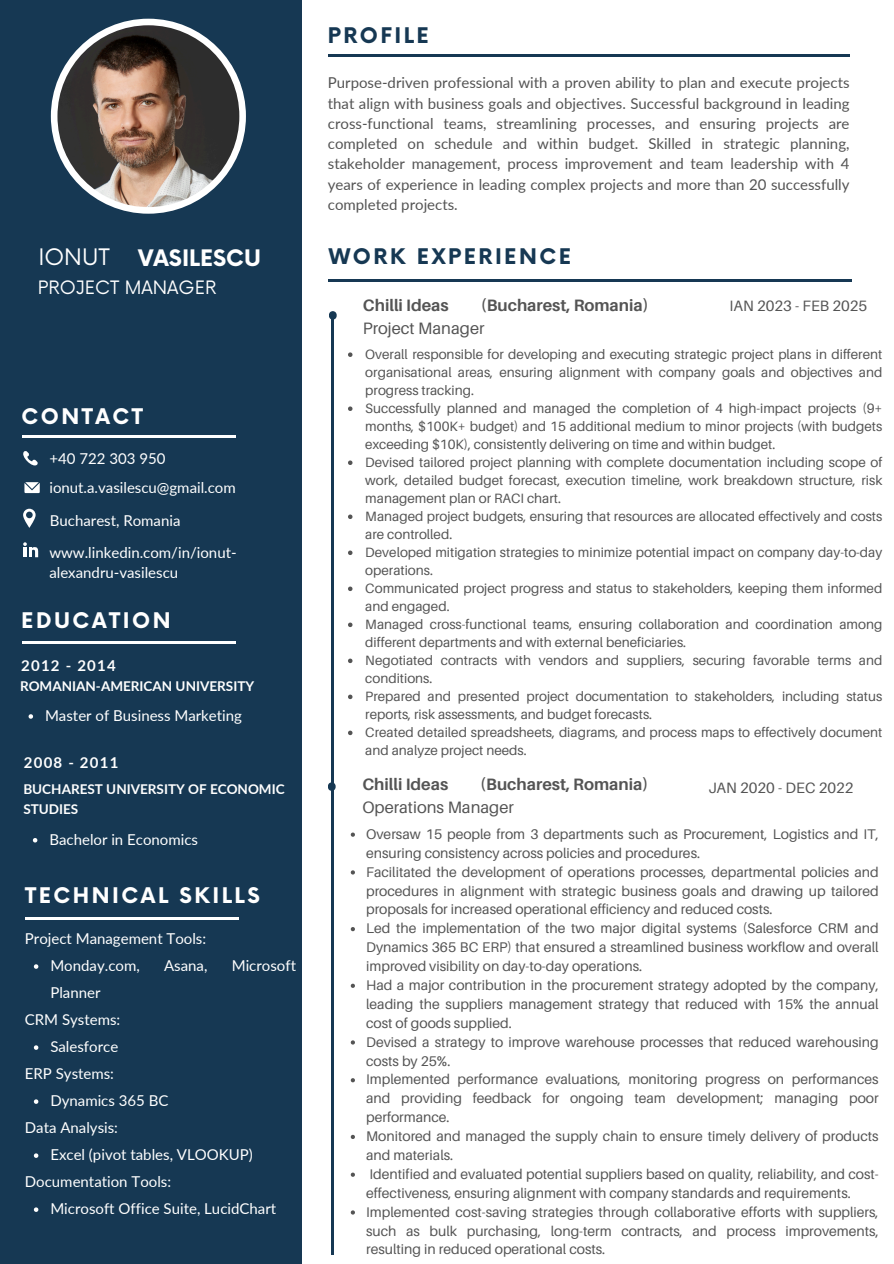
<style>
.page{position:relative;width:894px;height:1264px;background:#fff}
.page>*{position:absolute;margin:0;border:0;box-sizing:border-box;transform-origin:0 0}
.t1{font:700 22.2px "Now";color:#fff}
.t2{font:22.2px "Now";color:#fff}
.t3{font:700 21px "Now";letter-spacing:.12em;color:#fff}
.t4{font:700 21px "Now";letter-spacing:.12em;color:#163853}
.t5{font:18px "Now";color:#fff}
.t6{font:700 16.5px "Aileron";color:#545454}
.t7{font:16.5px "Aileron";color:#545454}
.t8{font:15px/20.2px "Lato";color:#545454;text-align:justify}
.t9{font:15px/20.2px "Lato";color:#fff}
.t10{font:15px "Aileron";color:#545454}
.t11{font:700 15px "Lato";letter-spacing:.08em;color:#fff}
.t12{font:13.95px/18.9px "Aileron";color:#545454;text-align:justify}
.t13{font:13.5px/18px "Aileron";color:#545454}
.t14{font:700 13.5px/20.2px "Lato";color:#fff}
</style>
<div class="page">
<div style="left:0;top:0;width:302px;height:1263px;background:#163853"></div>
<div style="left:51px;top:19px;width:195px;height:195px;background:#fff;border-radius:50%"></div>
<img style="left:57px;top:25px;width:182px;height:182px;border-radius:50%">
<svg style="left:23px;top:451px;width:15px;height:15px"></svg>
<svg style="left:24px;top:482px;width:16px;height:11px"></svg>
<svg style="left:23px;top:508px;width:12px;height:20px"></svg>
<hr style="left:22px;top:436px;width:213px;height:1px;background:#fff">
<hr style="left:22px;top:641px;width:213px;height:2px;background:#fff">
<hr style="left:25px;top:918px;width:214px;height:1px;background:#fff">
<hr style="left:329px;top:280px;width:522px;height:1px;background:#163853">
<hr style="left:328px;top:55px;width:521px;height:1px;background:#163853">
<svg style="left:329px;top:311px;width:7px;height:8px"></svg>
<hr style="left:331px;top:315px;width:2px;height:939px;background:#163853">
<svg style="left:328px;top:782px;width:7px;height:8px"></svg>
<svg style="left:23px;top:542px;width:15px;height:15px"></svg>
<svg style="left:34px;top:964px;width:4px;height:4px"></svg>
<svg style="left:34px;top:1045px;width:4px;height:4px"></svg>
<svg style="left:34px;top:1099px;width:4px;height:4px"></svg>
<svg style="left:34px;top:1153px;width:4px;height:4px"></svg>
<svg style="left:34px;top:1207px;width:4px;height:4px"></svg>
<svg style="left:29px;top:714px;width:4px;height:4px"></svg>
<svg style="left:33px;top:838px;width:4px;height:4px"></svg>
<svg style="left:348px;top:352px;width:4px;height:5px"></svg>
<svg style="left:348px;top:406px;width:4px;height:5px"></svg>
<svg style="left:348px;top:460px;width:4px;height:5px"></svg>
<svg style="left:348px;top:514px;width:4px;height:5px"></svg>
<svg style="left:348px;top:550px;width:4px;height:5px"></svg>
<svg style="left:348px;top:586px;width:4px;height:5px"></svg>
<svg style="left:348px;top:622px;width:4px;height:5px"></svg>
<svg style="left:348px;top:658px;width:4px;height:5px"></svg>
<svg style="left:348px;top:694px;width:4px;height:5px"></svg>
<svg style="left:348px;top:730px;width:4px;height:5px"></svg>
<svg style="left:350px;top:832px;width:5px;height:4px"></svg>
<svg style="left:350px;top:870px;width:5px;height:4px"></svg>
<svg style="left:350px;top:927px;width:5px;height:4px"></svg>
<svg style="left:350px;top:983px;width:5px;height:4px"></svg>
<svg style="left:350px;top:1040px;width:5px;height:4px"></svg>
<svg style="left:350px;top:1078px;width:5px;height:4px"></svg>
<svg style="left:350px;top:1134px;width:5px;height:4px"></svg>
<svg style="left:350px;top:1172px;width:5px;height:4px"></svg>
<svg style="left:350px;top:1210px;width:5px;height:4px"></svg>
<p class="t2" style="left:38px;top:245px;width:73px">IONUT</p>
<h1 class="t1" style="left:138px;top:246px;width:124px">VASILESCU</h1>
<h3 class="t5" style="left:38px;top:278px;width:180px">PROJECT MANAGER</h3>
<h1 class="t3" style="left:21px;top:405px;width:123px">CONTACT</h1>
<p class="t9" style="left:50px;top:448px;width:117px">+40 722 303 950</p>
<p class="t9" style="left:49px;top:477px;width:188px">ionut.a.vasilescu@gmail.com</p>
<p class="t9" style="left:50px;top:510px;width:132px">Bucharest, Romania</p>
<p class="t9" style="left:49px;top:541px;width:189px">www.linkedin.com/in/ionut&shy;alexandru-vasilescu</p>
<h2 class="t3" style="left:21px;top:609px;width:151px">EDUCATION</h2>
<p class="t11" style="left:21px;top:656px;width:96px">2012 - 2014</p>
<p class="t14" style="left:20px;top:675px;width:236px">ROMANIAN-AMERICAN UNIVERSITY</p>
<h1 class="t9" style="left:45px;top:705px;width:198px">Master of Business Marketing</h1>
<p class="t11" style="left:24px;top:752px;width:96px">2008 - 2011</p>
<p class="t14" style="left:23px;top:778px;width:263px">BUCHAREST UNIVERSITY OF ECONOMIC<br>STUDIES</p>
<p class="t9" style="left:49px;top:828px;width:150px">Bachelor in Economics</p>
<p class="t3" style="left:25px;top:884px;width:236px">TECHNICAL SKILLS</p>
<p class="t9" style="left:25px;top:928px;width:183px">Project Management Tools:</p>
<p class="t9" style="left:50px;top:955px;width:91px">Monday.com,</p>
<p class="t9" style="left:164px;top:955px;width:45px">Asana,</p>
<p class="t9" style="left:232px;top:955px;width:66px">Microsoft</p>
<p class="t9" style="left:50px;top:982px;width:52px">Planner</p>
<p class="t9" style="left:25px;top:1009px;width:97px">CRM Systems:</p>
<p class="t9" style="left:50px;top:1036px;width:69px">Salesforce</p>
<h1 class="t9" style="left:25px;top:1063px;width:91px">ERP Systems:</h1>
<p class="t9" style="left:50px;top:1090px;width:120px">Dynamics 365 BC</p>
<p class="t9" style="left:25px;top:1117px;width:95px">Data Analysis:</p>
<p class="t9" style="left:50px;top:1144px;width:204px">Excel (pivot tables, VLOOKUP)</p>
<p class="t9" style="left:25px;top:1171px;width:148px">Documentation Tools:</p>
<p class="t9" style="left:50px;top:1198px;width:227px">Microsoft Office Suite, LucidChart</p>
<p class="t4" style="left:328px;top:25px;width:102px">PROFILE</p>
<p class="t8" style="left:328px;top:72px;width:523px">Purpose-driven professional with a proven ability to plan and execute projects that align with business goals and objectives. Successful background in leading cross-functional teams, streamlining processes, and ensuring projects are completed on schedule and within budget. Skilled in strategic planning, stakeholder management, process improvement and team leadership with 4 years of experience in leading complex projects and more than 20 successfully completed projects.</p>
<p class="t4" style="left:329px;top:245px;width:243px">WORK EXPERIENCE</p>
<p class="t6" style="left:363px;top:295px;width:87px">Chilli Ideas</p>
<p class="t6" style="left:480px;top:295px;width:169px">(Bucharest, Romania)</p>
<p class="t10" style="left:729px;top:297px;width:139px">IAN 2023 - FEB 2025</p>
<p class="t7" style="left:363px;top:318px;width:123px">Project Manager</p>
<h1 class="t13" style="left:365px;top:345px;width:518px;text-align:justify">Overall responsible for developing and executing strategic project plans in different organisational areas, ensuring alignment with company goals and objectives and progress tracking.</h1>
<p class="t13" style="left:365px;top:399px;width:518px;text-align:justify">Successfully planned and managed the completion of 4 high-impact projects (9+ months, $100K+ budget) and 15 additional medium to minor projects (with budgets exceeding $10K), consistently delivering on time and within budget.</p>
<h1 class="t13" style="left:365px;top:453px;width:518px;text-align:justify">Devised tailored project planning with complete documentation including scope of work, detailed budget forecast, execution timeline, work breakdown structure, risk management plan or RACI chart.</h1>
<h4 class="t13" style="left:365px;top:507px;width:518px">Managed project budgets, ensuring that resources are allocated effectively and costs are controlled.</h4>
<p class="t13" style="left:365px;top:543px;width:518px">Developed mitigation strategies to minimize potential impact on company day-to-day operations.</p>
<h5 class="t13" style="left:365px;top:579px;width:518px">Communicated project progress and status to stakeholders, keeping them informed and engaged.</h5>
<p class="t13" style="left:365px;top:615px;width:518px">Managed cross-functional teams, ensuring collaboration and coordination among different departments and with external beneficiaries.</p>
<p class="t13" style="left:365px;top:651px;width:518px">Negotiated contracts with vendors and suppliers, securing favorable terms and conditions.</p>
<p class="t13" style="left:365px;top:687px;width:518px">Prepared and presented project documentation to stakeholders, including status reports, risk assessments, and budget forecasts.</p>
<p class="t13" style="left:365px;top:723px;width:518px">Created detailed spreadsheets, diagrams, and process maps to effectively document and analyze project needs.</p>
<p class="t6" style="left:362px;top:774px;width:87px">Chilli Ideas</p>
<p class="t6" style="left:480px;top:774px;width:169px">(Bucharest, Romania)</p>
<p class="t10" style="left:708px;top:778px;width:147px">JAN 2020 - DEC 2022</p>
<p class="t7" style="left:362px;top:797px;width:153px">Operations Manager</p>
<p class="t12" style="left:366px;top:824px;width:514px">Oversaw 15 people from 3 departments such as Procurement, Logistics and IT, ensuring consistency across policies and procedures.</p>
<p class="t12" style="left:366px;top:862px;width:514px">Facilitated the development of operations processes, departmental policies and procedures in alignment with strategic business goals and drawing up tailored proposals for increased operational efficiency and reduced costs.</p>
<h4 class="t12" style="left:366px;top:918px;width:514px">Led the implementation of the two major digital systems (Salesforce CRM and Dynamics 365 BC ERP) that ensured a streamlined business workflow and overall improved visibility on day-to-day operations.</h4>
<p class="t12" style="left:366px;top:975px;width:514px">Had a major contribution in the procurement strategy adopted by the company, leading the suppliers management strategy that reduced with 15% the annual cost of goods supplied.</p>
<h5 class="t12" style="left:366px;top:1032px;width:514px">Devised a strategy to improve warehouse processes that reduced warehousing costs by 25%.</h5>
<p class="t12" style="left:366px;top:1069px;width:514px">Implemented performance evaluations, monitoring progress on performances and providing feedback for ongoing team development; managing poor performance.</p>
<p class="t12" style="left:366px;top:1126px;width:514px">Monitored and managed the supply chain to ensure timely delivery of products and materials.</p>
<p class="t12" style="left:366px;top:1164px;width:514px">Identified and evaluated potential suppliers based on quality, reliability, and cost&shy;effectiveness, ensuring alignment with company standards and requirements.</p>
<p class="t12" style="left:366px;top:1201px;width:514px">Implemented cost-saving strategies through collaborative efforts with suppliers, such as bulk purchasing, long-term contracts, and process improvements, resulting in reduced operational costs.</p>
</div>
